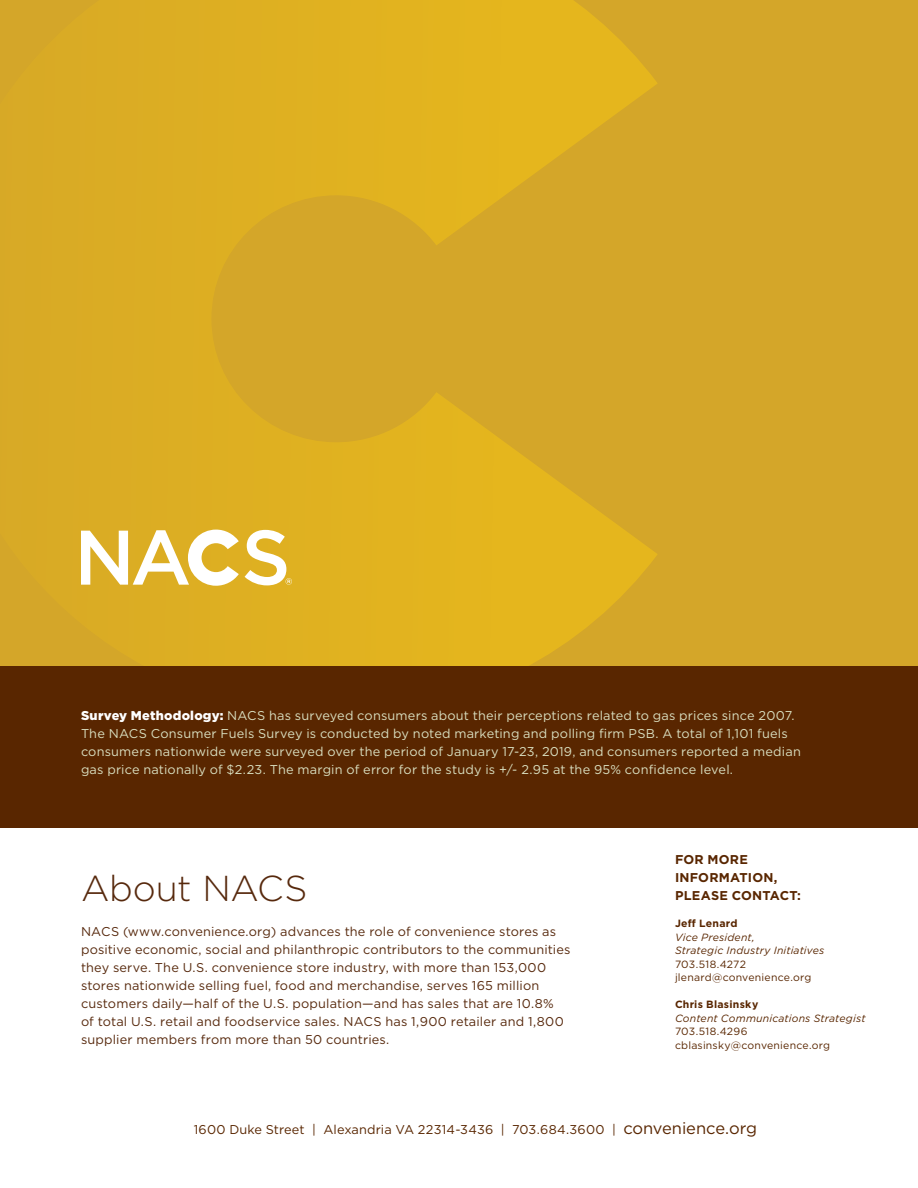
<style>
.page{position:relative;width:918px;height:1188px;background:#fff}
.page>*{position:absolute;margin:0;border:0;box-sizing:border-box;transform-origin:0 0}
.t1{font:300 36px "Gotham";letter-spacing:-.005em;color:#57290d}
.t2{font:12.75px/18px "Gotham";letter-spacing:.015em;color:#57290d}
.t3{font:12.75px/18px "Gotham";letter-spacing:.015em;color:#d9debf}
.t4{font:12.75px "Gotham";letter-spacing:.01em;color:#592600}
.t5{font:700 12.75px/18px "Gotham";letter-spacing:.02em;color:#592600}
.t6{font:italic 10.5px/13.5px "Gotham";letter-spacing:.015em;color:#592600}
.t7{font:10.5px/13.5px "Gotham";letter-spacing:.02em;color:#592600}
.t8{font:700 10.5px "Gotham";letter-spacing:.025em;color:#592600}
.s1{font-weight:900;color:#fff}
.s2{font-size:16.5px}
</style>
<div class="page">
<div style="left:0;top:0;width:918px;height:672px;background:#d4a629"></div>
<svg style="left:212px;top:0;width:445px;height:666px;fill:#deb021"></svg>
<div style="left:0;top:666px;width:918px;height:161px;background:#592600"></div>
<svg style="left:81px;top:530px;width:158px;height:56px"></svg>
<svg style="left:245px;top:530px;width:47px;height:55px"></svg>
<p class="t3" style="left:81px;top:706px;width:721px"><span class="s1">Survey Methodology:</span> NACS has surveyed consumers about their perceptions related to gas prices since 2007.<br>The NACS Consumer Fuels Survey is conducted by noted marketing and polling firm PSB. A total of 1,101 fuels consumers nationwide were surveyed over the period of January 17-23, 2019, and consumers reported a median gas price nationally of $2.23. The margin of error for the study is +/- 2.95 at the 95% confidence level.</p>
<h1 class="t1" style="left:81px;top:866px;width:228px">About NACS</h1>
<p class="t2" style="left:81px;top:922px;width:491px">NACS (www.convenience.org) advances the role of convenience stores as positive economic, social and philanthropic contributors to the communities they serve. The U.S. convenience store industry, with more than 153,000 stores nationwide selling fuel, food and merchandise, serves 165 million customers daily—half of the U.S. population—and has sales that are 10.8%<br>of total U.S. retail and foodservice sales. NACS has 1,900 retailer and 1,800 supplier members from more than 50 countries.</p>
<p class="t5" style="left:675px;top:850px;width:127px">FOR MORE<br>INFORMATION,<br>PLEASE CONTACT:</p>
<p class="t8" style="left:675px;top:916px;width:64px">Jeff Lenard</p>
<p class="t6" style="left:675px;top:930px;width:151px">Vice President,<br>Strategic Industry Initiatives</p>
<p class="t7" style="left:675px;top:957px;width:138px">703.518.4272 jlenard@convenience.org</p>
<p class="t8" style="left:675px;top:997px;width:85px">Chris Blasinsky</p>
<p class="t6" style="left:675px;top:1011px;width:192px">Content Communications Strategist</p>
<p class="t7" style="left:675px;top:1024px;width:157px">703.518.4296 cblasinsky@convenience.org</p>
<p class="t4" style="left:194px;top:1121px;width:565px">1600 Duke Street | Alexandria VA 22314-3436 | 703.684.3600 | <span class="s2">convenience.org</span></p>
</div>
